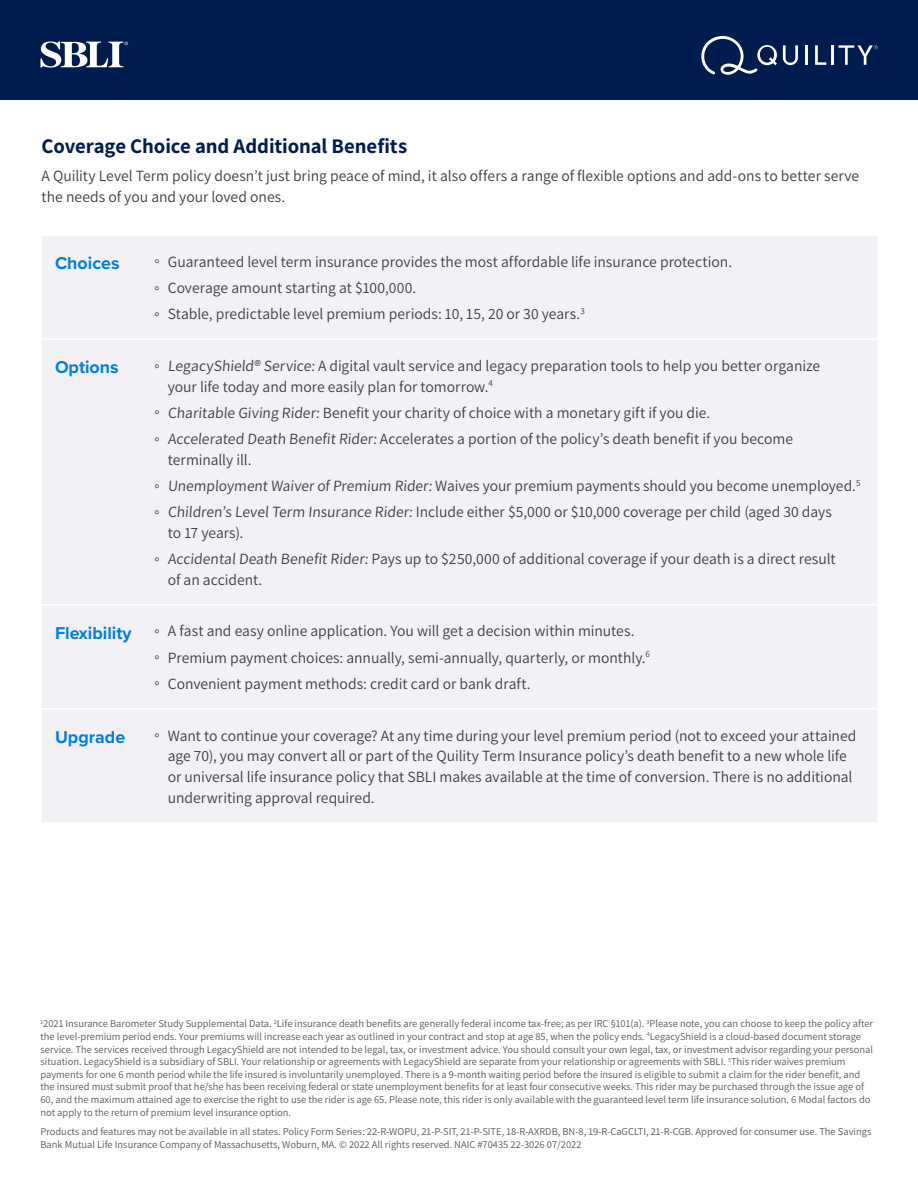
<style>
.page{position:relative;width:918px;height:1188px;background:#fff}
.page>*{position:absolute;margin:0;border:0;box-sizing:border-box;transform-origin:0 0}
.Page_header{font:700 20.85px "Assistant";letter-spacing:-.005em;color:#001c4e}
.Table_header_blue{font:700 17.85px "Proxima Nova";color:#007fe1}
.Body_Regular{font:15.6px/20.9px "Assistant";color:#3e3e3f}
.t1{font:10.5px/12.6px "Assistant";color:#57585a}
</style>
<div class="page">
<div style="left:42px;top:236px;width:835px;height:586px;background:#f4f1f6"></div>
<hr style="left:42px;top:338px;width:112px;height:2px;background:#fff">
<hr style="left:154px;top:338px;width:724px;height:2px;background:#fff">
<hr style="left:42px;top:604px;width:112px;height:1px;background:#fff">
<hr style="left:154px;top:604px;width:724px;height:1px;background:#fff">
<hr style="left:42px;top:708px;width:112px;height:2px;background:#fff">
<hr style="left:154px;top:708px;width:724px;height:2px;background:#fff">
<div style="left:0;top:0;width:918px;height:99px;background:#001c4e"></div>
<svg style="left:783px;top:45px;width:15px;height:20px"></svg>
<hr style="left:805px;top:45px;width:3px;height:20px;background:#fff">
<svg style="left:815px;top:45px;width:11px;height:20px"></svg>
<hr style="left:831px;top:45px;width:3px;height:20px;background:#fff">
<svg style="left:701px;top:36px;width:76px;height:39px"></svg>
<svg style="left:839px;top:45px;width:39px;height:20px"></svg>
<svg style="left:40px;top:41px;width:88px;height:27px"></svg>
<p class="Page_header" style="left:42px;top:132px;width:367px">Coverage Choice and Additional Benefits</p>
<p class="Body_Regular" style="left:42px;top:164px;width:819px">A Quility Level Term policy doesn’t just bring peace of mind, it also offers a range of flexible options and add-ons to better serve the needs of you and your loved ones.</p>
<p class="Table_header_blue" style="left:55px;top:250px;width:66px">Choices</p>
<p class="Body_Regular" style="left:154px;top:250px;width:579px">° Guaranteed level term insurance provides the most affordable life insurance protection.</p>
<p class="Body_Regular" style="left:154px;top:276px;width:263px">° Coverage amount starting at $100,000.</p>
<p class="Body_Regular" style="left:154px;top:303px;width:432px">° Stable, predictable level premium periods: 10, 15, 20 or 30 years.<sup>3</sup></p>
<p class="Table_header_blue" style="left:55px;top:354px;width:65px">Options</p>
<p class="Body_Regular" style="left:168px;top:354px;width:654px;text-indent:-13px">° LegacyShield® Service: A digital vault service and legacy preparation tools to help you better organize your life today and more easily plan for tomorrow.<sup>4</sup></p>
<p class="Body_Regular" style="left:154px;top:401px;width:557px">° Charitable Giving Rider: Benefit your charity of choice with a monetary gift if you die.</p>
<p class="Body_Regular" style="left:168px;top:427px;width:627px;text-indent:-13px">° Accelerated Death Benefit Rider: Accelerates a portion of the policy’s death benefit if you become terminally ill.</p>
<p class="Body_Regular" style="left:154px;top:474px;width:708px">° Unemployment Waiver of Premium Rider: Waives your premium payments should you become unemployed.<sup>5</sup></p>
<p class="Body_Regular" style="left:168px;top:501px;width:666px;text-indent:-13px">° Children’s Level Term Insurance Rider: Include either $5,000 or $10,000 coverage per child (aged 30 days to 17 years).</p>
<p class="Body_Regular" style="left:168px;top:547px;width:669px;text-indent:-13px">° Accidental Death Benefit Rider: Pays up to $250,000 of additional coverage if your death is a direct result of an accident.</p>
<p class="Table_header_blue" style="left:55px;top:620px;width:78px">Flexibility</p>
<p class="Body_Regular" style="left:154px;top:620px;width:482px">° A fast and easy online application. You will get a decision within minutes.</p>
<p class="Body_Regular" style="left:154px;top:646px;width:497px">° Premium payment choices: annually, semi-annually, quarterly, or monthly.<sup>6</sup></p>
<p class="Body_Regular" style="left:154px;top:672px;width:378px">° Convenient payment methods: credit card or bank draft.</p>
<p class="Table_header_blue" style="left:55px;top:724px;width:72px">Upgrade</p>
<p class="Body_Regular" style="left:168px;top:724px;width:690px;text-indent:-13px">° Want to continue your coverage? At any time during your level premium period (not to exceed your attained age 70), you may convert all or part of the Quility Term Insurance policy’s death benefit to a new whole life or universal life insurance policy that SBLI makes available at the time of conversion. There is no additional underwriting approval required.</p>
<p class="t1" style="left:40px;top:1017px;width:834px"><sup>1</sup>2021 Insurance Barometer Study Supplemental Data. <sup>2</sup>Life insurance death benefits are generally federal income tax-free; as per IRC §101(a). <sup>3</sup>Please note, you can choose to keep the policy after the level-premium period ends. Your premiums will increase each year as outlined in your contract and stop at age 85, when the policy ends. <sup>4</sup>LegacyShield is a cloud-based document storage service. The services received through LegacyShield are not intended to be legal, tax, or investment advice. You should consult your own legal, tax, or investment advisor regarding your personal situation. LegacyShield is a subsidiary of SBLI. Your relationship or agreements with LegacyShield are separate from your relationship or agreements with SBLI. <sup>5</sup>This rider waives premium payments for one 6 month period while the life insured is involuntarily unemployed. There is a 9-month waiting period before the insured is eligible to submit a claim for the rider benefit, and the insured must submit proof that he/she has been receiving federal or state unemployment benefits for at least four consecutive weeks. This rider may be purchased through the issue age of 60, and the maximum attained age to exercise the right to use the rider is age 65. Please note, this rider is only available with the guaranteed level term life insurance solution. 6 Modal factors do not apply to the return of premium level insurance option.</p>
<p class="t1" style="left:40px;top:1125px;width:832px">Products and features may not be available in all states. Policy Form Series: 22-R-WOPU, 21-P-SIT, 21-P-SITE, 18-R-AXRDB, BN-8, 19-R-CaGCLTI, 21-R-CGB. Approved for consumer use. The Savings<br>Bank Mutual Life Insurance Company of Massachusetts, Woburn, MA. © 2022 All rights reserved. NAIC #70435 22-3026 07/2022</p>
</div>
